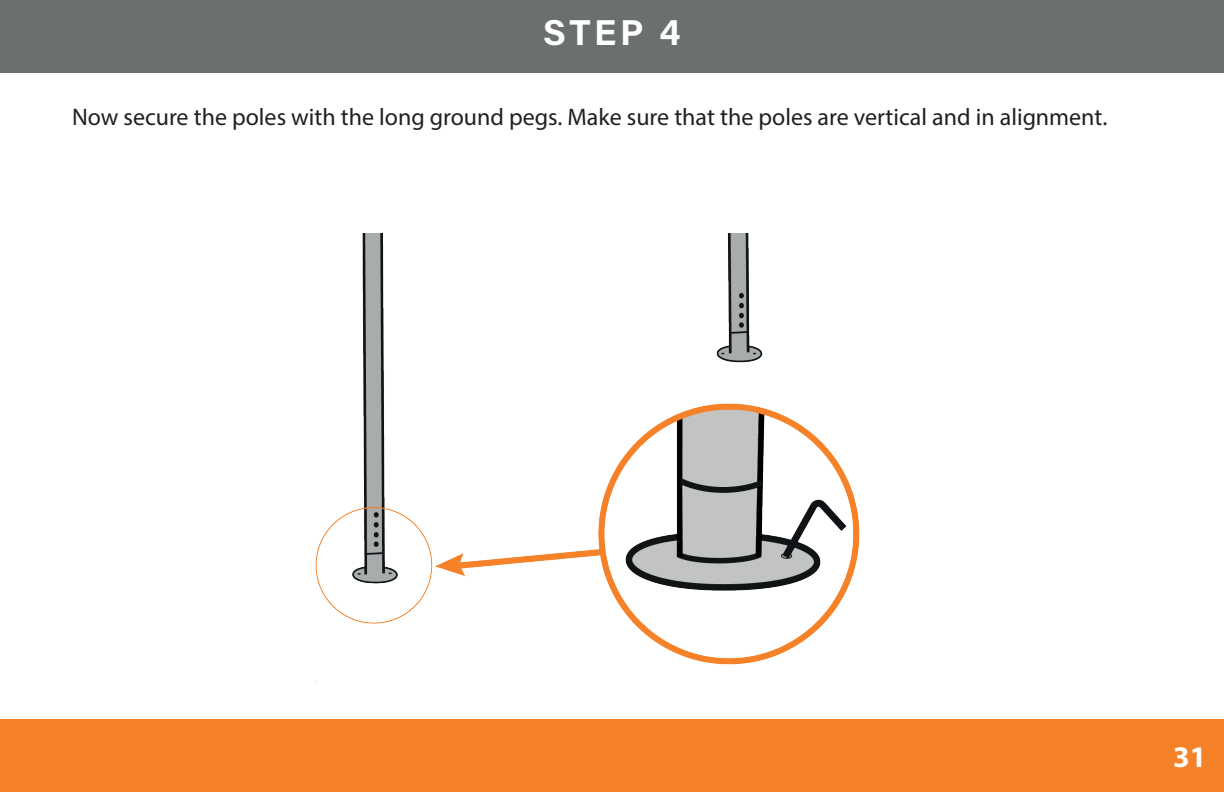
<style>
.page{position:relative;width:1224px;height:792px;background:#fff}
.page>*{position:absolute;margin:0;border:0;box-sizing:border-box;transform-origin:0 0}
.t1{font:700 36px "Acumin Pro";color:#fff}
.t2{font:700 30px "Myriad Pro";color:#fff}
.t3{font:24px "Myriad Pro";color:#231f20}
</style>
<div class="page">
<div style="left:0;top:719px;width:1224px;height:72px;background:#f58229"></div>
<div style="left:0;top:1px;width:1224px;height:72px;background:#6b6f70"></div>
<img style="left:315px;top:234px;width:545px;height:448px">
<h1 class="t1" style="left:543px;top:7px;width:139px">STEP 4</h1>
<p class="t3" style="left:72px;top:102px;width:1037px">Now secure the poles with the long ground pegs. Make sure that the poles are vertical and in alignment.</p>
<p class="t2" style="left:1173px;top:737px;width:35px">31</p>
</div>
